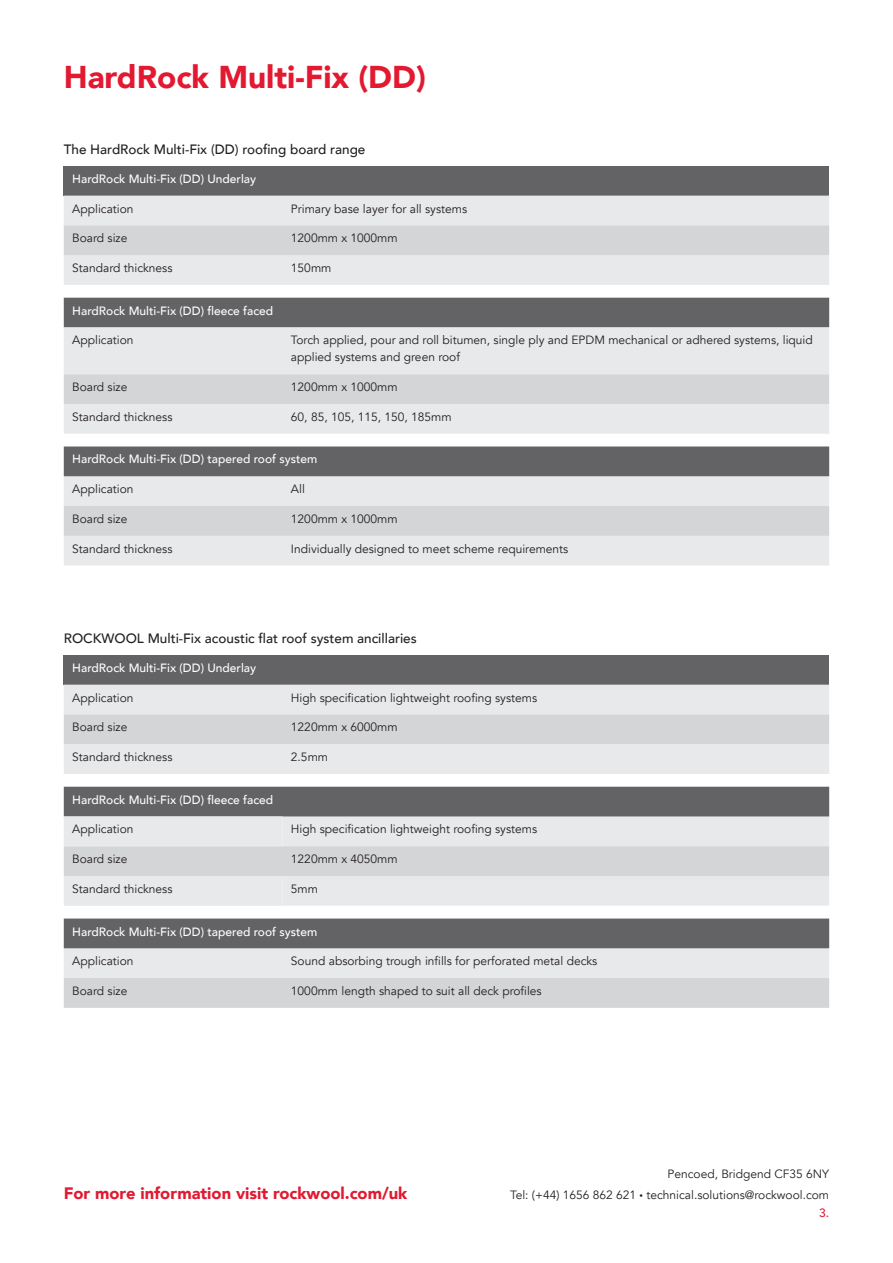
<style>
.page{position:relative;width:893px;height:1263px;background:#fff}
.page>*{position:absolute;margin:0;border:0;box-sizing:border-box;transform-origin:0 0}
.t1{font:900 31.5px "Avenir";color:#e21931}
.t2{font:900 16.5px "Avenir";color:#e21931}
.t3{font:500 13.5px "Avenir";color:#231f20}
.t4{font:12px/18.3px "Avenir";color:#231f20;text-align:right}
.t5{font:500 12px "Avenir";color:#fff}
.s1{font-size:7.05px}
.s2{font-weight:500;color:#e21931}
</style>
<div class="page">
<div style="left:64px;top:166px;width:765px;height:30px;background:#636366"></div>
<div style="left:64px;top:196px;width:765px;height:370px;background:#e8e9ea"></div>
<svg style="left:64px;top:225px;width:765px;height:311px;background:#dddee0"></svg>
<svg style="left:64px;top:285px;width:765px;height:13px"></svg>
<svg style="left:64px;top:298px;width:765px;height:178px;fill:#636366"></svg>
<svg style="left:64px;top:327px;width:765px;height:107px;background:#e2e3e4"></svg>
<div style="left:64px;top:655px;width:765px;height:30px;background:#636366"></div>
<div style="left:64px;top:685px;width:765px;height:29px;background:#e8e9ea"></div>
<svg style="left:64px;top:714px;width:765px;height:294px;background:#dddee0"></svg>
<svg style="left:64px;top:774px;width:765px;height:13px"></svg>
<svg style="left:64px;top:787px;width:765px;height:161px;background:#adadaf"></svg>
<svg style="left:64px;top:816px;width:218px;height:90px;background:#e1e2e3"></svg>
<h1 class="t1" style="left:64px;top:50px;width:364px">HardRock Multi-Fix (DD)</h1>
<p class="t3" style="left:64px;top:137px;width:303px">The HardRock Multi-Fix (DD) roofing board range</p>
<p class="t5" style="left:72px;top:168px;width:185px">HardRock Multi-Fix (DD) Underlay</p>
<p class="t4" style="left:72px;top:200px;width:63px">Application</p>
<p class="t4" style="left:291px;top:200px;width:178px">Primary base layer for all systems</p>
<p class="t4" style="left:72px;top:229px;width:57px">Board size</p>
<p class="t4" style="left:291px;top:229px;width:108px">1200mm x 1000mm</p>
<p class="t4" style="left:72px;top:259px;width:102px">Standard thickness</p>
<p class="t4" style="left:291px;top:259px;width:42px">150mm</p>
<p class="t5" style="left:72px;top:300px;width:202px">HardRock Multi-Fix (DD) fleece faced</p>
<p class="t4" style="left:72px;top:331px;width:63px">Application</p>
<p class="t4" style="left:291px;top:332px;width:523px;line-height:16.5px;text-align:left">Torch applied, pour and roll bitumen, single ply and EPDM mechanical or adhered systems, liquid applied systems and green roof</p>
<p class="t4" style="left:72px;top:378px;width:57px">Board size</p>
<p class="t4" style="left:291px;top:378px;width:108px">1200mm x 1000mm</p>
<p class="t4" style="left:72px;top:408px;width:102px">Standard thickness</p>
<p class="t4" style="left:291px;top:408px;width:162px">60, 85, 105, 115, 150, 185mm</p>
<p class="t5" style="left:72px;top:449px;width:247px">HardRock Multi-Fix (DD) tapered roof system</p>
<p class="t4" style="left:72px;top:480px;width:63px">Application</p>
<p class="t4" style="left:291px;top:480px;width:15px">All</p>
<p class="t4" style="left:72px;top:510px;width:57px">Board size</p>
<p class="t4" style="left:291px;top:510px;width:108px">1200mm x 1000mm</p>
<p class="t4" style="left:72px;top:540px;width:102px">Standard thickness</p>
<p class="t4" style="left:291px;top:540px;width:279px">Individually designed to meet scheme requirements</p>
<p class="t3" style="left:64px;top:626px;width:354px">ROCKWOOL Multi-Fix acoustic flat roof system ancillaries</p>
<p class="t5" style="left:72px;top:657px;width:185px">HardRock Multi-Fix (DD) Underlay</p>
<p class="t4" style="left:72px;top:689px;width:63px">Application</p>
<p class="t4" style="left:291px;top:689px;width:248px">High specification lightweight roofing systems</p>
<p class="t4" style="left:72px;top:718px;width:57px">Board size</p>
<p class="t4" style="left:291px;top:718px;width:108px">1220mm x 6000mm</p>
<p class="t4" style="left:72px;top:748px;width:102px">Standard thickness</p>
<p class="t4" style="left:291px;top:748px;width:39px">2.5mm</p>
<p class="t5" style="left:72px;top:789px;width:202px">HardRock Multi-Fix (DD) fleece faced</p>
<p class="t4" style="left:72px;top:820px;width:63px">Application</p>
<p class="t4" style="left:291px;top:820px;width:248px">High specification lightweight roofing systems</p>
<p class="t4" style="left:72px;top:850px;width:57px">Board size</p>
<p class="t4" style="left:291px;top:850px;width:108px">1220mm x 4050mm</p>
<p class="t4" style="left:72px;top:880px;width:102px">Standard thickness</p>
<p class="t4" style="left:291px;top:880px;width:29px">5mm</p>
<p class="t5" style="left:72px;top:921px;width:247px">HardRock Multi-Fix (DD) tapered roof system</p>
<p class="t4" style="left:72px;top:952px;width:63px">Application</p>
<p class="t4" style="left:291px;top:952px;width:308px">Sound absorbing trough infills for perforated metal decks</p>
<p class="t4" style="left:72px;top:982px;width:57px">Board size</p>
<p class="t4" style="left:291px;top:982px;width:252px">1000mm length shaped to suit all deck profiles</p>
<p class="t4" style="left:668px;top:1165px;width:163px">Pencoed, Bridgend CF35 6NY</p>
<h2 class="t2" style="left:64px;top:1179px;width:345px">For more information visit rockwool.com/uk</h2>
<p class="t4" style="left:510px;top:1186px;width:320px">Tel: (+44) 1656 862 621 <span class="s1">•</span> technical.solutions@rockwool.com<br><span class="s2">3.</span></p>
</div>
